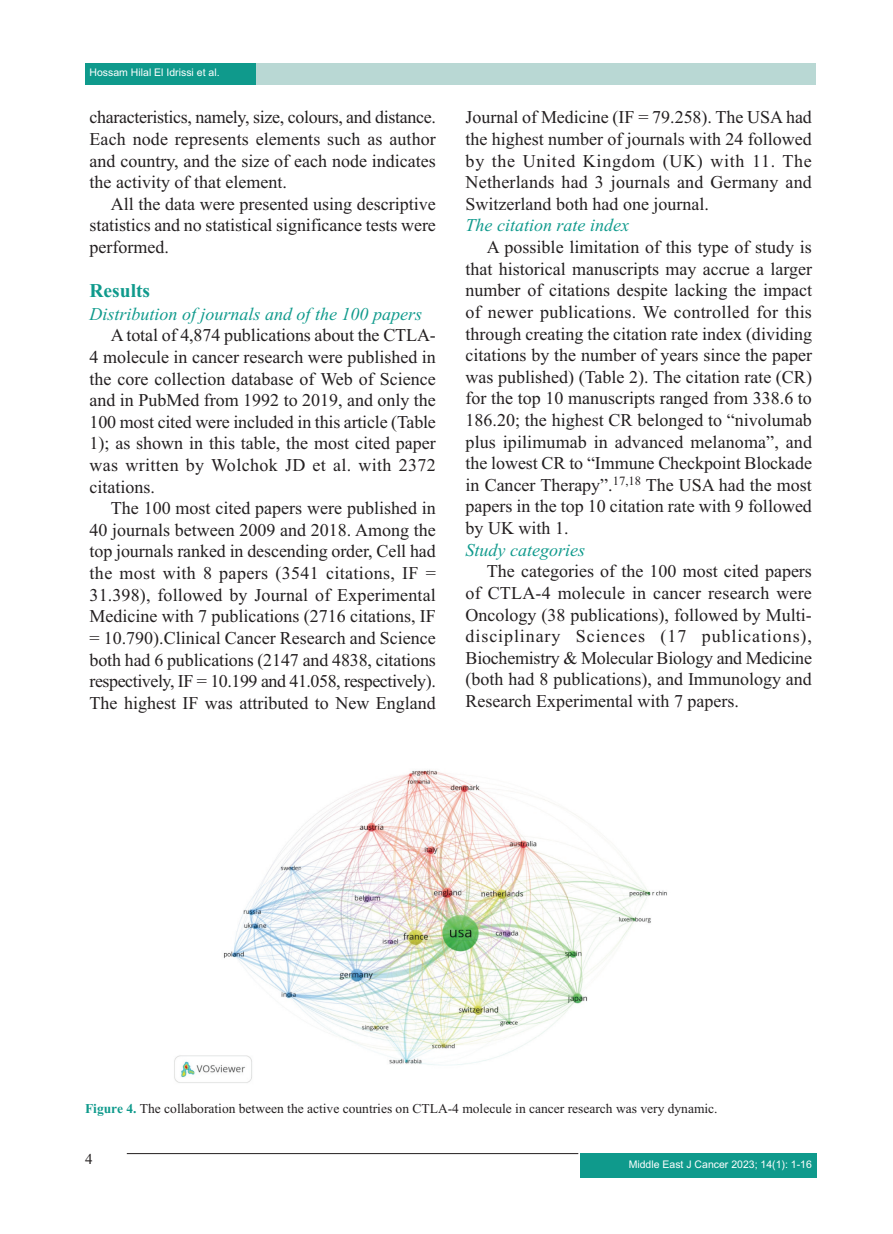
<style>
.page{position:relative;width:893px;height:1234px;background:#fff}
.page>*{position:absolute;margin:0;border:0;box-sizing:border-box;transform-origin:0 0}
.t1{font:700 19.5px "Times New Roman";color:#0f9a8c}
.t2{font:18px/21.6px "Times New Roman";color:#231f20;text-align:justify}
.t3{font:italic 18px "Times New Roman";color:#0f9a8c}
.t4{font:15px "Times New Roman";color:#231f20}
.t5{font:13.5px "Times New Roman";color:#231f20}
.t6{font:10.5px "Arial";color:#fff}
.s1{font-weight:700;color:#0f9a8c}
</style>
<div class="page">
<div style="left:86px;top:64px;width:730px;height:21px;background:#b9d8d4"></div>
<div style="left:85px;top:64px;width:171px;height:21px;background:#0f9a8c"></div>
<div style="left:580px;top:1153px;width:236px;height:24px;background:#0f9a8c"></div>
<hr style="left:127px;top:1152px;width:451px;height:1px;background:#231f20">
<img style="left:174px;top:769px;width:493px;height:314px">
<p class="t6" style="left:90px;top:68px;width:132px">Hossam Hilal El Idrissi et al.</p>
<p class="t2" style="left:90px;top:108px;width:348px">characteristics, namely, size, colours, and distance.<br>Each node represents elements such as author and country, and the size of each node indicates the activity of that element.</p>
<p class="t2" style="left:90px;top:195px;width:348px;text-indent:21px">All the data were presented using descriptive statistics and no statistical significance tests were performed.</p>
<p class="t1" style="left:90px;top:284px;width:62px">Results</p>
<p class="t3" style="left:90px;top:307px;width:334px">Distribution of journals and of the 100 papers</p>
<p class="t2" style="left:90px;top:326px;width:348px;text-indent:21px">A total of 4,874 publications about the CTLA-4 molecule in cancer research were published in the core collection database of Web of Science and in PubMed from 1992 to 2019, and only the 100 most cited were included in this article (Table 1); as shown in this table, the most cited paper was written by Wolchok JD et al. with 2372 citations.</p>
<p class="t2" style="left:90px;top:499px;width:348px;text-indent:21px">The 100 most cited papers were published in 40 journals between 2009 and 2018. Among the top journals ranked in descending order, Cell had the most with 8 papers (3541 citations, IF = 31.398), followed by Journal of Experimental Medicine with 7 publications (2716 citations, IF = 10.790).Clinical Cancer Research and Science both had 6 publications (2147 and 4838, citations respectively, IF = 10.199 and 41.058, respectively).<br>The highest IF was attributed to New England</p>
<p class="t2" style="left:466px;top:108px;width:348px">Journal of Medicine (IF = 79.258). The USA had the highest number of journals with 24 followed by the United Kingdom (UK) with 11. The Netherlands had 3 journals and Germany and Switzerland both had one journal.</p>
<p class="t3" style="left:466px;top:219px;width:165px">The citation rate index</p>
<p class="t2" style="left:466px;top:238px;width:348px;text-indent:21px">A possible limitation of this type of study is that historical manuscripts may accrue a larger number of citations despite lacking the impact of newer publications. We controlled for this through creating the citation rate index (dividing citations by the number of years since the paper was published) (Table 2). The citation rate (CR) for the top 10 manuscripts ranged from 338.6 to 186.20; the highest CR belonged to “nivolumab plus ipilimumab in advanced melanoma”, and the lowest CR to “Immune Checkpoint Blockade in Cancer Therapy”.<sup>17,18</sup> The USA had the most papers in the top 10 citation rate with 9 followed by UK with 1.</p>
<p class="t3" style="left:466px;top:543px;width:121px">Study categories</p>
<p class="t2" style="left:466px;top:562px;width:348px;text-indent:21px">The categories of the 100 most cited papers of CTLA-4 molecule in cancer research were Oncology (38 publications), followed by Multi&shy;disciplinary Sciences (17 publications), Biochemistry &amp; Molecular Biology and Medicine (both had 8 publications), and Immunology and Research Experimental with 7 papers.</p>
<p class="t5" style="left:85px;top:1102px;width:634px"><span class="s1">Figure 4.</span> The collaboration between the active countries on CTLA-4 molecule in cancer research was very dynamic.</p>
<p class="t4" style="left:85px;top:1152px;width:9px">4</p>
<p class="t6" style="left:629px;top:1160px;width:185px">Middle East J Cancer 2023; 14(1): 1-16</p>
</div>
